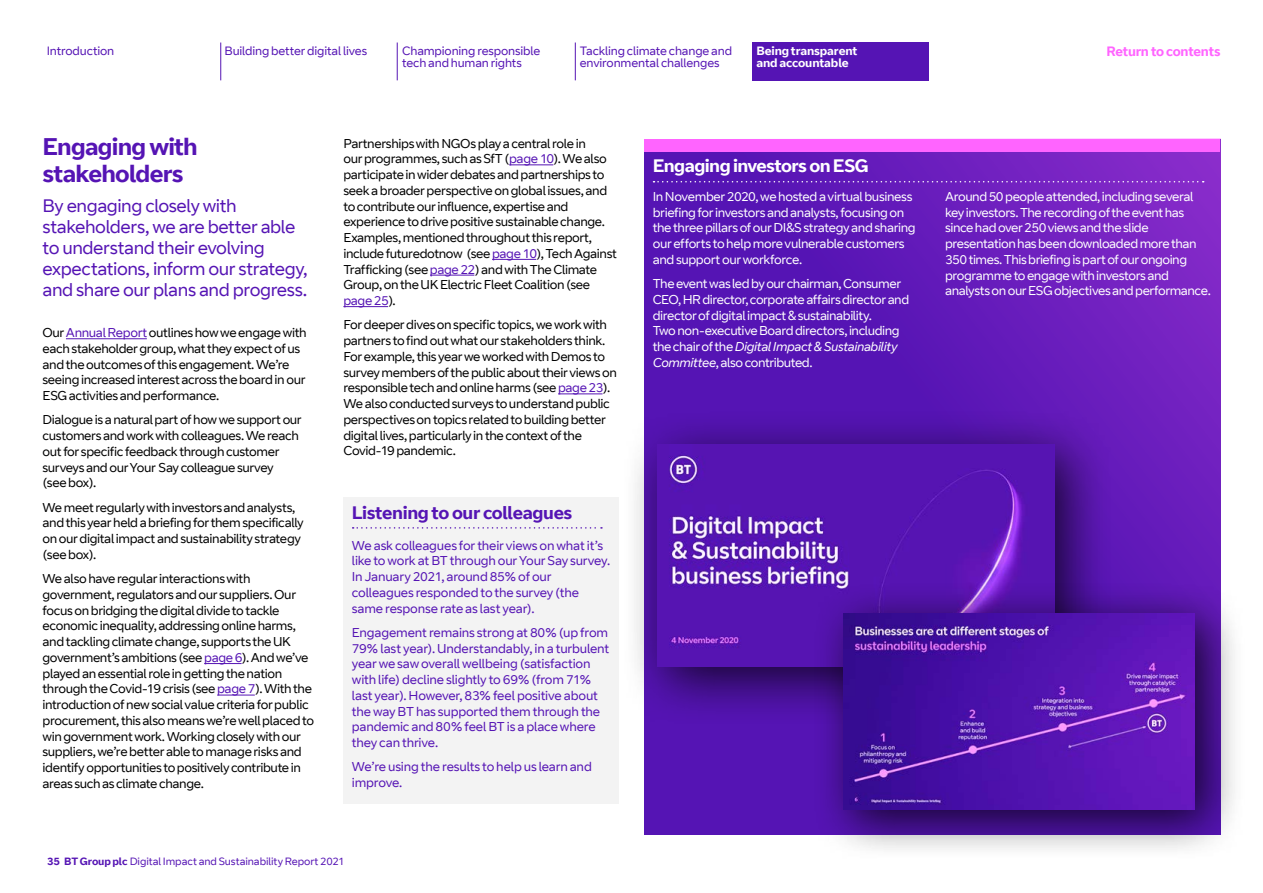
<style>
.page{position:relative;width:1263px;height:893px;background:#fff}
.page>*{position:absolute;margin:0;border:0;box-sizing:border-box;transform-origin:0 0}
.t1{font:700 24px/27px "BT Curve";letter-spacing:-.03em;color:#5514b4}
.t2{font:18px/21px "BT Curve";letter-spacing:-.025em;color:#5514b4}
.t3{font:700 18px "BT Curve";letter-spacing:-.02em;color:#5514b4}
.t4{font:700 18px "BT Curve";letter-spacing:-.03em;color:#fff}
.t5{font:700 13.5px "BT Curve";letter-spacing:-.015em;color:#ff64ff}
.t6{font:12.75px/15.8px "BT Curve";letter-spacing:-.03em;color:#000}
.t7{font:12.75px/15.8px "BT Curve";letter-spacing:-.035em;color:#fff}
.t8{font:12.75px/15.8px "BT Curve";letter-spacing:-.015em;color:#5514b4}
.t9{font:12px/12.8px "BT Curve";letter-spacing:-.015em;color:#5514b4}
.t10{font:700 12px "BT Curve";letter-spacing:-.01em;color:#fff}
.t11{font:10.5px "BT Curve";letter-spacing:-.005em;color:#5514b4}
.s1{color:#5514b4}
.s2{font-weight:700}
.s3{font-style:italic}
</style>
<div class="page">
<svg style="left:644px;top:151px;width:576px;height:683px;background:#631aba"></svg>
<hr style="left:66px;top:338px;width:81px;height:1px;background:#5514b4">
<hr style="left:204px;top:663px;width:38px;height:1px;background:#5514b4">
<hr style="left:217px;top:695px;width:38px;height:1px;background:#5514b4">
<hr style="left:509px;top:164px;width:44px;height:1px;background:#5514b4">
<hr style="left:492px;top:259px;width:44px;height:1px;background:#5514b4">
<hr style="left:430px;top:275px;width:44px;height:1px;background:#5514b4">
<hr style="left:343px;top:306px;width:45px;height:1px;background:#5514b4">
<hr style="left:558px;top:393px;width:44px;height:1px;background:#5514b4">
<div style="left:343px;top:497px;width:276px;height:307px;background:#f3f3f3"></div>
<svg style="left:353px;top:527px;width:249px;height:2px"></svg>
<div style="left:644px;top:139px;width:576px;height:12px;background:#ff64ff"></div>
<svg style="left:653px;top:181px;width:551px;height:1px"></svg>
<div style="left:621px;top:409px;width:493px;height:318px;background:#000;opacity:.75"></div>
<img style="left:657px;top:444px;width:397px;height:223px">
<div style="left:812px;top:582px;width:435px;height:280px;background:#000;opacity:.75"></div>
<img style="left:844px;top:613px;width:350px;height:196px">
<hr style="left:397px;top:43px;width:1px;height:37px;background:#5514b4">
<hr style="left:575px;top:43px;width:1px;height:37px;background:#5514b4">
<hr style="left:220px;top:43px;width:1px;height:37px;background:#5514b4">
<div style="left:752px;top:42px;width:177px;height:38px;background:#5514b4"></div>
<p class="t9" style="left:47px;top:45px;width:69px">Introduction</p>
<p class="t9" style="left:224px;top:45px;width:144px">Building better digital lives</p>
<p class="t10" style="left:756px;top:43px;width:103px">Being transparent</p>
<p class="t5" style="left:1106px;top:43px;width:115px">Return to contents</p>
<p class="t10" style="left:756px;top:56px;width:94px">and accountable</p>
<p class="t9" style="left:402px;top:45px;width:140px">Championing responsible tech and human rights</p>
<p class="t9" style="left:580px;top:45px;width:154px">Tackling climate change and environmental challenges</p>
<h1 class="t1" style="left:43px;top:134px;width:157px">Engaging with stakeholders</h1>
<h2 class="t2" style="left:43px;top:196px;width:267px">By engaging closely with stakeholders, we are better able to understand their evolving expectations, inform our strategy, and share our plans and progress.</h2>
<p class="t6" style="left:43px;top:325px;width:266px">Our <span class="s1">Annual Report</span> outlines how we engage with each stakeholder group, what they expect of us and the outcomes of this engagement. We’re seeing increased interest across the board in our ESG activities and performance.</p>
<p class="t6" style="left:43px;top:413px;width:261px">Dialogue is a natural part of how we support our customers and work with colleagues. We reach out for specific feedback through customer surveys and our Your Say colleague survey<br>(see box).</p>
<p class="t6" style="left:43px;top:500px;width:263px">We meet regularly with investors and analysts, and this year held a briefing for them specifically on our digital impact and sustainability strategy (see box).</p>
<p class="t6" style="left:43px;top:571px;width:273px">We also have regular interactions with government, regulators and our suppliers. Our focus on bridging the digital divide to tackle economic inequality, addressing online harms, and tackling climate change, supports the UK government’s ambitions (see <span class="s1">page 6</span>). And we’ve played an essential role in getting the nation through the Covid-19 crisis (see <span class="s1">page 7</span>). With the introduction of new social value criteria for public procurement, this also means we’re well placed to win government work. Working closely with our suppliers, we’re better able to manage risks and identify opportunities to positively contribute in areas such as climate change.</p>
<p class="t6" style="left:343px;top:136px;width:275px">Partnerships with NGOs play a central role in<br>our programmes, such as SfT (<span class="s1">page 10</span>). We also participate in wider debates and partnerships to seek a broader perspective on global issues, and to contribute our influence, expertise and experience to drive positive sustainable change.<br>Examples, mentioned throughout this report, include futuredotnow (see <span class="s1">page 10</span>), Tech Against Trafficking (see <span class="s1">page 22</span>) and with The Climate Group, on the UK Electric Fleet Coalition (see <span class="s1">page 25</span>).</p>
<p class="t6" style="left:343px;top:317px;width:275px">For deeper dives on specific topics, we work with partners to find out what our stakeholders think.<br>For example, this year we worked with Demos to survey members of the public about their views on responsible tech and online harms (see <span class="s1">page 23</span>).<br>We also conducted surveys to understand public perspectives on topics related to building better digital lives, particularly in the context of the Covid-19 pandemic.</p>
<h2 class="t3" style="left:352px;top:501px;width:222px">Listening to our colleagues</h2>
<p class="t8" style="left:352px;top:538px;width:260px">We ask colleagues for their views on what it’s like to work at BT through our Your Say survey.<br>In January 2021, around 85% of our colleagues responded to the survey (the same response rate as last year).</p>
<p class="t8" style="left:352px;top:625px;width:259px">Engagement remains strong at 80% (up from 79% last year). Understandably, in a turbulent year we saw overall wellbeing (satisfaction with life) decline slightly to 69% (from 71% last year). However, 83% feel positive about the way BT has supported them through the pandemic and 80% feel BT is a place where they can thrive.</p>
<p class="t8" style="left:352px;top:759px;width:241px">We’re using the results to help us learn and improve.</p>
<p class="t11" style="left:47px;top:855px;width:299px"><span class="s2">35 BT Group plc</span> Digital Impact and Sustainability Report 2021</p>
<h2 class="t4" style="left:653px;top:155px;width:217px">Engaging investors on ESG</h2>
<p class="t7" style="left:653px;top:189px;width:265px">In November 2020, we hosted a virtual business briefing for investors and analysts, focusing on the three pillars of our DI&amp;S strategy and sharing our efforts to help more vulnerable customers and support our workforce.</p>
<p class="t7" style="left:653px;top:276px;width:258px">The event was led by our chairman, Consumer CEO, HR director, corporate affairs director and director of digital impact &amp; sustainability.<br>Twonon-executive Board directors, including the chair of the <span class="s3">Digital Impact &amp; Sustainability Committee</span>, also contributed.</p>
<p class="t7" style="left:945px;top:189px;width:267px">Around 50 people attended, including several key investors. The recording of the event has since had over 250 views and the slide presentation has been downloaded more than 350 times. This briefing is part of our ongoing programme to engage with investors and analysts on our ESG objectives and performance.</p>
</div>
